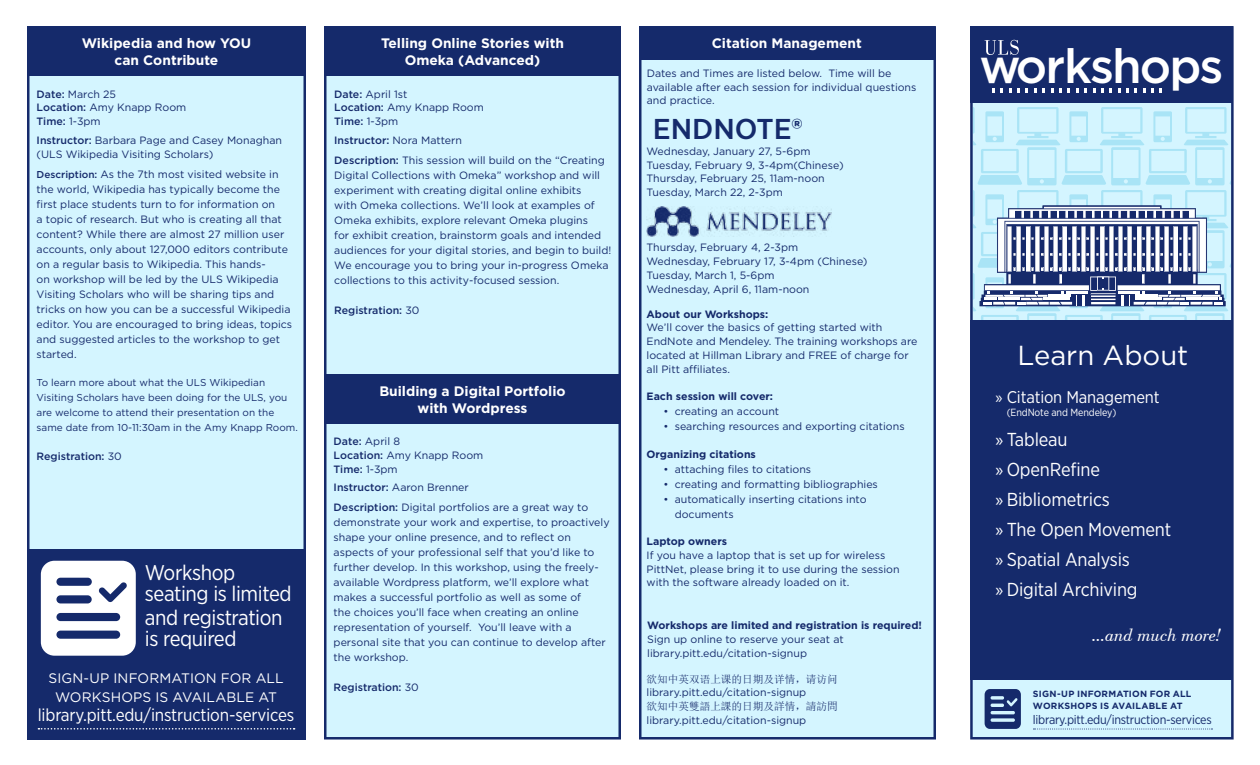
<style>
.page{position:relative;width:1260px;height:765px;background:#fff}
.page>*{position:absolute;margin:0;border:0;box-sizing:border-box;transform-origin:0 0}
.t1{font:500 47.88px "Gotham";letter-spacing:-.04em;color:#fff}
.t2{font:500 28.75px "Gotham Narrow";color:#152a6b;scale:1.1 1}
.t3{font:27.5px "Gotham";color:#fff}
.t4{font:21.25px/21.5px "Gotham Narrow";letter-spacing:-.02em;color:#fff}
.t5{font:18.75px/30px "Gotham Narrow";letter-spacing:-.01em;color:#fff}
.t6{font:italic 18.75px "Bodoni BT";letter-spacing:-.01em;color:#fff}
.t7{font:17.5px "Gotham Narrow";letter-spacing:-.01em;color:#fff}
.t8{font:16.88px "Gotham Narrow";letter-spacing:-.01em;color:#fff}
.t9{font:700 13.75px/16.5px "Gotham";color:#fff;text-align:center}
.t10{font:13.75px/18.8px "Gotham";letter-spacing:.01em;color:#fff;text-align:center}
.t11{font:12.5px "Gotham Narrow";letter-spacing:-.02em;color:#152a6b}
.t12{font:10.62px/15px "Gotham";color:#152a6b}
.t13{font:700 10.62px "Gotham";color:#152a6b}
.t14{font:500 10.62px "Gotham";color:#152a6b}
.t15{font:10.62px "Sim Sun";color:#152a6b}
.t16{font:10.38px "Gotham Narrow";letter-spacing:-.01em;color:#fff}
.t17{font:10px/15px "Gotham";color:#152a6b}
.t18{font:700 9px/11.8px "Gotham";letter-spacing:.025em;color:#152a6b}
.s1{font-weight:500}
.s2{font-weight:500;font-size:10px}
.s3{font-weight:400}
.s4{font-family:"Gotham";font-weight:700}
.s5{font-family:"Myriad Pro"}
</style>
<div class="page">
<div style="left:27px;top:26px;width:279px;height:714px;background:#d4f5ff;border:2px solid #152a6b"></div>
<div style="left:324px;top:26px;width:297px;height:714px;background:#d4f5ff;border:2px solid #152a6b"></div>
<div style="left:639px;top:26px;width:297px;height:714px;background:#d4f5ff;border:2px solid #152a6b"></div>
<div style="left:970px;top:26px;width:264px;height:714px;background:#d4f5ff;border:2px solid #152a6b"></div>
<div style="left:970px;top:26px;width:263px;height:76px;background:#152a6b"></div>
<svg style="left:973px;top:107px;width:258px;height:213px"></svg>
<div style="left:970px;top:320px;width:263px;height:360px;background:#152a6b"></div>
<svg style="left:1033px;top:729px;width:179px;height:1px"></svg>
<svg style="left:985px;top:689px;width:36px;height:40px"></svg>
<img style="left:647px;top:206px;width:184px;height:30px">
<div style="left:639px;top:26px;width:296px;height:34px;background:#152a6b"></div>
<svg style="left:980px;top:206px;width:246px;height:100px;background:#8b9aba"></svg>
<svg style="left:1034px;top:88px;width:11px;height:4px"></svg>
<svg style="left:1009px;top:88px;width:11px;height:4px"></svg>
<svg style="left:992px;top:88px;width:3px;height:4px"></svg>
<svg style="left:1059px;top:88px;width:11px;height:4px"></svg>
<svg style="left:1118px;top:88px;width:19px;height:4px"></svg>
<svg style="left:1101px;top:88px;width:11px;height:4px"></svg>
<svg style="left:1076px;top:88px;width:11px;height:4px"></svg>
<svg style="left:1143px;top:88px;width:11px;height:4px"></svg>
<svg style="left:985px;top:40px;width:34px;height:15px"></svg>
<div style="left:324px;top:374px;width:297px;height:50px;background:#152a6b"></div>
<div style="left:324px;top:26px;width:297px;height:50px;background:#152a6b"></div>
<div style="left:27px;top:26px;width:279px;height:50px;background:#152a6b"></div>
<div style="left:27px;top:549px;width:279px;height:191px;background:#152a6b"></div>
<svg style="left:38px;top:728px;width:257px;height:2px"></svg>
<svg style="left:41px;top:561px;width:95px;height:95px"></svg>
<p class="t9" style="left:82px;top:35px;width:171px">Wikipedia and how YOU can Contribute</p>
<p class="t12" style="left:37px;top:87px;width:151px;line-height:13.8px"><span class="s1">Date:</span> March 25<br><span class="s1">Location:</span> Amy Knapp Room<br><span class="s1">Time:</span> 1-3pm</p>
<p class="t12" style="left:37px;top:133px;width:247px;line-height:13.8px"><span class="s1">Instructor:</span> Barbara Page and Casey Monaghan (ULS Wikipedia Visiting Scholars)</p>
<p class="t12" style="left:37px;top:166px;width:257px"><span class="s2">Description:</span> As the 7th most visited website in the world, Wikipedia has typically become the first place students turn to for information on<br>a topic of research. But who is creating all that content? While there are almost 27 million user accounts, only about 127,000 editors contribute on a regular basis to Wikipedia. This hands-<br>on workshop will be led by the ULS Wikipedia Visiting Scholars who will be sharing tips and tricks on how you can be a successful Wikipedia editor. You are encouraged to bring ideas, topics and suggested articles to the workshop to get started.</p>
<p class="t17" style="left:37px;top:375px;width:263px">To learn more about what the ULS Wikipedian Visiting Scholars have been doing for the ULS, you are welcome to attend their presentation on the same date from 10-11:30am in the Amy Knapp Room.</p>
<p class="t14" style="left:37px;top:450px;width:87px">Registration: <span class="s3">30</span></p>
<h3 class="t4" style="left:145px;top:561px;width:148px">Workshop seating is limited</h3>
<h3 class="t4" style="left:145px;top:606px;width:139px">and registration is required</h3>
<p class="t10" style="left:48px;top:669px;width:237px">SIGN-UP INFORMATION FOR ALL<br>WORKSHOPS IS AVAILABLE AT</p>
<h3 class="t7" style="left:38px;top:704px;width:258px">library.pitt.edu/instruction-services</h3>
<p class="t9" style="left:381px;top:35px;width:184px">Telling Online Stories with<br>Omeka (Advanced)</p>
<p class="t12" style="left:334px;top:87px;width:151px;line-height:13.8px"><span class="s1">Date:</span> April 1st<br><span class="s1">Location:</span> Amy Knapp Room<br><span class="s1">Time:</span> 1-3pm</p>
<p class="t12" style="left:334px;top:130px;width:272px;line-height:20px"><span class="s1">Instructor:</span> Nora Mattern<br><span class="s1">Description:</span> This session will build on the “Creating</p>
<p class="t12" style="left:334px;top:168px;width:279px">Digital Collections with Omeka” workshop and will experiment with creating digital online exhibits<br>with Omeka collections. We’ll look at examples of Omeka exhibits, explore relevant Omeka plugins<br>for exhibit creation, brainstorm goals and intended audiences for your digital stories, and begin to build!<br>We encourage you to bring your in-progress Omeka collections to this activity-focused session.</p>
<p class="t14" style="left:334px;top:304px;width:87px">Registration: <span class="s3">30</span></p>
<p class="t9" style="left:379px;top:383px;width:188px">Building a Digital Portfolio with Wordpress</p>
<p class="t12" style="left:334px;top:434px;width:151px;line-height:13.8px"><span class="s1">Date:</span> April 8<br><span class="s1">Location:</span> Amy Knapp Room<br><span class="s1">Time:</span> 1-3pm</p>
<p class="t12" style="left:334px;top:478px;width:256px;line-height:20px"><span class="s1">Instructor:</span> Aaron Brenner<br><span class="s1">Description:</span> Digital portfolios are a great way to</p>
<p class="t12" style="left:334px;top:515px;width:277px">demonstrate your work and expertise, to proactively shape your online presence, and to reflect on aspects of your professional self that you’d like to further develop. In this workshop, using the freely&shy;available Wordpress platform, we’ll explore what makes a successful portfolio as well as some of<br>the choices you’ll face when creating an online representation of yourself. You’ll leave with a personal site that you can continue to develop after the workshop.</p>
<p class="t14" style="left:334px;top:681px;width:87px">Registration: <span class="s3">30</span></p>
<p class="t9" style="left:712px;top:35px;width:152px">Citation Management</p>
<p class="t12" style="left:647px;top:66px;width:271px;line-height:13.8px">Dates and Times are listed below. Time will be available after each session for individual questions and practice.</p>
<h2 class="t2" style="left:653px;top:110px;width:138px">ENDNOTE<span class="s4">®</span></h2>
<p class="t12" style="left:647px;top:144px;width:199px;line-height:13.8px">Wednesday, January 27, 5-6pm<br>Tuesday, February 9, 3-4pm(Chinese)<br>Thursday, February 25, 11am-noon<br>Tuesday, March 22, 2-3pm</p>
<p class="t12" style="left:647px;top:241px;width:222px;line-height:13.8px">Thursday, February 4, 2-3pm<br>Wednesday, February 17, 3-4pm (Chinese)<br>Tuesday, March 1, 5-6pm<br>Wednesday, April 6, 11am-noon</p>
<p class="t13" style="left:647px;top:307px;width:123px">About our Workshops:</p>
<p class="t12" style="left:647px;top:321px;width:272px;line-height:13.8px">We’ll cover the basics of getting started with EndNote and Mendeley. The training workshops are located at Hillman Library and FREE of charge for all Pitt affiliates.</p>
<p class="t13" style="left:647px;top:390px;width:128px">Each session will cover:</p>
<p class="t12" style="left:663px;top:404px;width:117px">• creating an account</p>
<p class="t12" style="left:663px;top:419px;width:243px">• searching resources and exporting citations</p>
<p class="t13" style="left:647px;top:447px;width:111px">Organizing citations</p>
<p class="t12" style="left:663px;top:461px;width:149px">• attaching files to citations</p>
<p class="t12" style="left:663px;top:476px;width:216px">• creating and formatting bibliographies</p>
<p class="t12" style="left:675px;top:491px;width:193px;text-indent:-11px">• automatically inserting citations into documents</p>
<p class="t13" style="left:647px;top:535px;width:82px">Laptop owners</p>
<p class="t12" style="left:647px;top:548px;width:255px;line-height:13.8px">If you have a laptop that is set up for wireless<br>PittNet, please bring it to use during the session with the software already loaded on it.</p>
<p class="t13" style="left:647px;top:619px;width:276px">Workshops are limited and registration is required!</p>
<p class="t12" style="left:647px;top:632px;width:198px;line-height:13.8px">Sign up online to reserve your seat at library.pitt.edu/citation-signup</p>
<p class="t15" style="left:647px;top:673px;width:193px">欲知中英双语上课的日期及详情，请访问</p>
<p class="t12" style="left:647px;top:685px;width:161px">library.pitt.edu/citation-signup</p>
<p class="t15" style="left:647px;top:701px;width:193px">欲知中英雙語上課的日期及詳情，請訪問</p>
<p class="t12" style="left:647px;top:713px;width:161px">library.pitt.edu/citation-signup</p>
<h1 class="t1" style="left:980px;top:37px;width:246px">workshops</h1>
<h3 class="t3" style="left:1017px;top:338px;width:173px">Learn About</h3>
<h3 class="t8" style="left:995px;top:387px;width:166px"><span class="s5">»</span> Citation Management</h3>
<p class="t16" style="left:1007px;top:406px;width:111px">(EndNote and Mendeley)</p>
<h3 class="t5" style="left:995px;top:424px;width:177px"><span class="s5">»</span> Tableau<br><span class="s5">»</span> OpenRefine<br><span class="s5">»</span> Bibliometrics<br><span class="s5">»</span> The Open Movement <span class="s5">»</span> Spatial Analysis<br><span class="s5">»</span> Digital Archiving</h3>
<h3 class="t6" style="left:1092px;top:623px;width:131px">...and much more!</h3>
<p class="t18" style="left:1033px;top:688px;width:160px">SIGN-UP INFORMATION FOR ALL<br>WORKSHOPS IS AVAILABLE AT</p>
<p class="t11" style="left:1033px;top:712px;width:180px">library.pitt.edu/instruction-services</p>
</div>
